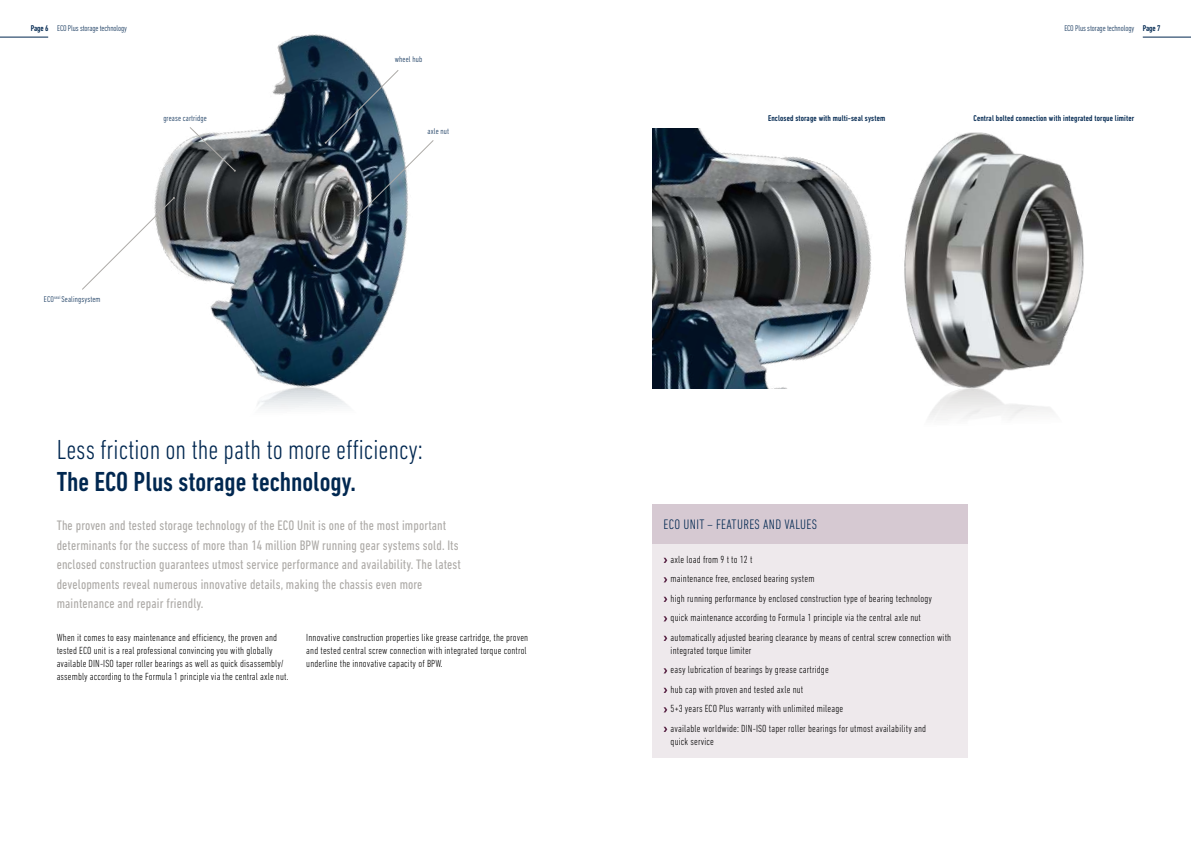
<style>
.page{position:relative;width:1191px;height:842px;background:#fff}
.page>*{position:absolute;margin:0;border:0;box-sizing:border-box;transform-origin:0 0}
.t1{font:300 condensed 28px "DIN Next LT Pro";color:#002750}
.t2{font:500 condensed 28px "DIN Next LT Pro";color:#002750}
.t3{font:condensed 14px/19.5px "DIN Next LT Pro";letter-spacing:.01em;color:#adaaa7}
.t4{font:300 condensed 14px "DIN Next LT Pro";letter-spacing:.025em;color:#002750}
.t5{font:300 condensed 10.5px/19.5px "DIN Next LT Pro";letter-spacing:.015em;color:#000}
.t6{font:500 condensed 8.5px "DIN Next LT Pro";letter-spacing:.015em;color:#002750}
.t7{font:300 condensed 8.5px "DIN Next LT Pro";letter-spacing:-.015em;color:#002750}
.t8{font:300 condensed 8.5px "DIN Next LT Pro";letter-spacing:.015em;color:#002750}
.s1{font-weight:500}
</style>
<div class="page">
<img style="left:652px;top:128px;width:220px;height:260px">
<img style="left:904px;top:132px;width:180px;height:287px">
<img style="left:155px;top:34px;width:253px;height:300px">
<img style="left:231px;top:334px;width:146px;height:75px">
<svg style="left:189px;top:127px;width:47px;height:45px"></svg>
<svg style="left:325px;top:69px;width:109px;height:148px"></svg>
<svg style="left:82px;top:197px;width:93px;height:93px"></svg>
<hr style="left:1142px;top:37px;width:49px;height:1px;background:#002750">
<hr style="left:0;top:37px;width:48px;height:1px;background:#002750">
<div style="left:652px;top:504px;width:316px;height:254px;background:#eee9ec"></div>
<svg style="left:663px;top:558px;width:4px;height:5px"></svg>
<svg style="left:663px;top:577px;width:4px;height:5px"></svg>
<svg style="left:663px;top:597px;width:4px;height:5px"></svg>
<svg style="left:663px;top:616px;width:4px;height:5px"></svg>
<svg style="left:663px;top:636px;width:4px;height:5px"></svg>
<svg style="left:663px;top:668px;width:4px;height:5px"></svg>
<svg style="left:663px;top:688px;width:4px;height:5px"></svg>
<svg style="left:663px;top:707px;width:4px;height:5px"></svg>
<svg style="left:663px;top:727px;width:4px;height:5px"></svg>
<div style="left:652px;top:504px;width:316px;height:39px;background:#d6c9d2"></div>
<p class="t7" style="left:31px;top:23px;width:98px"><span class="s1">Page 6</span> ECO Plus storage technology</p>
<p class="t7" style="left:1064px;top:23px;width:98px">ECO Plus storage technology <span class="s1">Page 7</span></p>
<p class="t7" style="left:395px;top:55px;width:29px">wheel hub</p>
<p class="t8" style="left:163px;top:113px;width:45px">grease cartridge</p>
<p class="t8" style="left:44px;top:294px;width:58px">ECO<sup>seal</sup> Sealingsystem</p>
<p class="t7" style="left:427px;top:126px;width:23px">axle nut</p>
<h1 class="t1" style="left:57px;top:434px;width:368px">Less friction on the path to more efficiency:</h1>
<h1 class="t2" style="left:57px;top:466px;width:301px">The ECO Plus storage technology.</h1>
<p class="t3" style="left:57px;top:516px;width:406px">The proven and tested storage technology of the ECO Unit is one of the most important determinants for the success of more than 14 million BPW running gear systems sold. Its enclosed construction guarantees utmost service performance and availability. The latest developments reveal numerous innovative details, making the chassis even more maintenance and repair friendly.</p>
<p class="t5" style="left:57px;top:631px;width:233px;line-height:13px">When it comes to easy maintenance and efficiency, the proven and tested ECO unit is a real professional convincing you with globally available DIN-ISO taper roller bearings as well as quick disassembly/ assembly according to the Formula 1 principle via the central axle nut.</p>
<p class="t5" style="left:306px;top:631px;width:223px;line-height:13px">Innovative construction properties like grease cartridge, the proven and tested central screw connection with integrated torque control underline the innovative capacity of BPW.</p>
<p class="t6" style="left:768px;top:113px;width:119px">Enclosed storage with multi-seal system</p>
<p class="t6" style="left:973px;top:113px;width:162px">Central bolted connection with integrated torque limiter</p>
<h2 class="t4" style="left:663px;top:516px;width:64px">ECO Unit – Features</h2>
<h2 class="t4" style="left:763px;top:516px;width:33px">an d Values</h2>
<p class="t5" style="left:670px;top:549px;width:282px">axle load from 9 t to 12 t<br>maintenance free, enclosed bearing system<br>high running performance by enclosed construction type of bearing technology quick maintenance according to Formula 1 principle via the central axle nut automatically adjusted bearing clearance by means of central screw connection with</p>
<p class="t5" style="left:670px;top:640px;width:257px">integrated torque limiter<br>easy lubrication of bearings by grease cartridge<br>hub cap with proven and tested axle nut<br>5+3 years ECO Plus warranty with unlimited mileage<br>available worldwide: DIN-ISO taper roller bearings for utmost availability and</p>
<p class="t5" style="left:670px;top:731px;width:45px">quick service</p>
</div>
